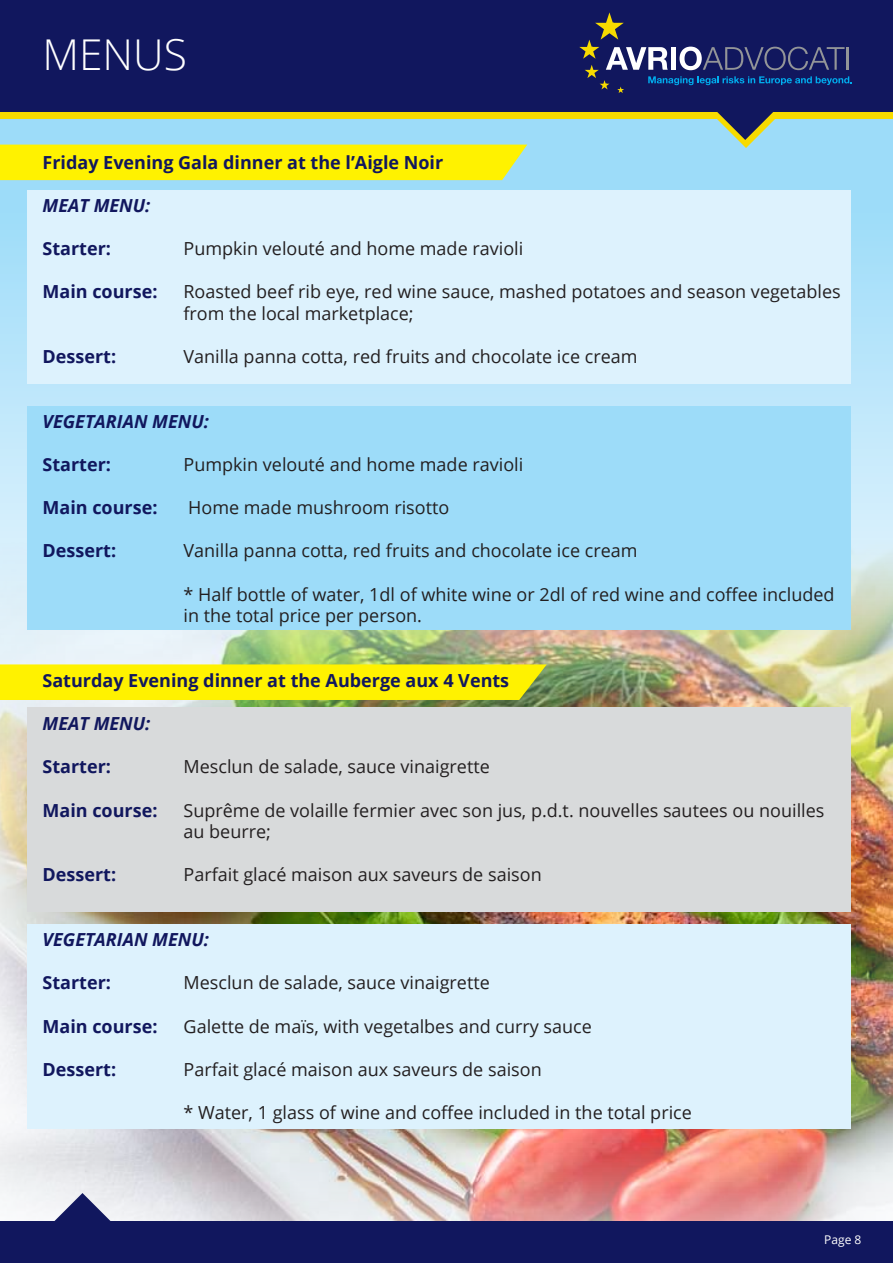
<style>
.page{position:relative;width:893px;height:1263px;background:#fff}
.page>*{position:absolute;margin:0;border:0;box-sizing:border-box;transform-origin:0 0}
.t1{font:300 42.45px "Open Sans";color:#fff}
.t2{font:18px/21.6px "Open Sans";color:#231f20}
.t3{font:700 18px "Open Sans";color:#11175e}
.t4{font:italic 700 18px "Open Sans";color:#11175e}
.t5{font:12px "Open Sans";color:#fff}
</style>
<div class="page">
<svg style="left:0;top:118px;width:893px;height:422px;background:#ade1f7"></svg>
<img style="left:0;top:540px;width:893px;height:681px">
<div style="left:0;top:6px;width:893px;height:112px;background:#f7db00"></div>
<div style="left:0;top:0;width:893px;height:112px;background:#11175e"></div>
<svg style="left:13px;top:1193px;width:139px;height:28px"></svg>
<div style="left:0;top:1221px;width:893px;height:42px;background:#11175e"></div>
<svg style="left:579px;top:12px;width:273px;height:136px"></svg>
<div style="left:0;top:145px;width:527px;height:35px;background:#fff200"></div>
<div style="left:0;top:664px;width:547px;height:36px;background:#fff200"></div>
<div style="left:27px;top:190px;width:823px;height:194px;background:#ddf2fd"></div>
<div style="left:27px;top:707px;width:823px;height:204px;background:#d8dadb"></div>
<div style="left:27px;top:924px;width:823px;height:204px;background:#ddf2fd"></div>
<div style="left:27px;top:406px;width:823px;height:224px;background:#9ddcf9"></div>
<h1 class="t1" style="left:43px;top:26px;width:146px">MENUS</h1>
<p class="t3" style="left:43px;top:149px;width:402px">Friday Evening Gala dinner at the l’Aigle Noir</p>
<p class="t4" style="left:43px;top:192px;width:109px">MEAT MENU:</p>
<p class="t3" style="left:43px;top:236px;width:70px">Starter:</p>
<p class="t2" style="left:184px;top:237px;width:341px">Pumpkin velouté and home made ravioli</p>
<p class="t3" style="left:43px;top:279px;width:116px">Main course:</p>
<p class="t2" style="left:184px;top:280px;width:659px">Roasted beef rib eye, red wine sauce, mashed potatoes and season vegetables from the local marketplace;</p>
<p class="t3" style="left:43px;top:344px;width:75px">Dessert:</p>
<p class="t2" style="left:184px;top:345px;width:456px">Vanilla panna cotta, red fruits and chocolate ice cream</p>
<p class="t4" style="left:43px;top:408px;width:168px">VEGETARIAN MENU:</p>
<p class="t3" style="left:43px;top:452px;width:70px">Starter:</p>
<p class="t2" style="left:184px;top:453px;width:341px">Pumpkin velouté and home made ravioli</p>
<p class="t3" style="left:43px;top:495px;width:116px">Main course:</p>
<p class="t2" style="left:188px;top:496px;width:263px">Home made mushroom risotto</p>
<p class="t3" style="left:43px;top:538px;width:75px">Dessert:</p>
<p class="t2" style="left:184px;top:540px;width:456px">Vanilla panna cotta, red fruits and chocolate ice cream</p>
<p class="t2" style="left:184px;top:583px;width:652px">* Half bottle of water, 1dl of white wine or 2dl of red wine and coffee included in the total price per person.</p>
<p class="t3" style="left:43px;top:668px;width:468px">Saturday Evening dinner at the Auberge aux 4 Vents</p>
<p class="t4" style="left:43px;top:711px;width:109px">MEAT MENU:</p>
<p class="t3" style="left:43px;top:754px;width:70px">Starter:</p>
<p class="t2" style="left:184px;top:756px;width:308px">Mesclun de salade, sauce vinaigrette</p>
<p class="t3" style="left:43px;top:797px;width:116px">Main course:</p>
<p class="t2" style="left:184px;top:799px;width:642px">Suprême de volaille fermier avec son jus, p.d.t. nouvelles sautees ou nouilles au beurre;</p>
<p class="t3" style="left:43px;top:862px;width:75px">Dessert:</p>
<p class="t2" style="left:184px;top:864px;width:360px">Parfait glacé maison aux saveurs de saison</p>
<p class="t4" style="left:43px;top:927px;width:168px">VEGETARIAN MENU:</p>
<p class="t3" style="left:43px;top:970px;width:70px">Starter:</p>
<p class="t2" style="left:184px;top:972px;width:308px">Mesclun de salade, sauce vinaigrette</p>
<p class="t3" style="left:43px;top:1013px;width:116px">Main course:</p>
<p class="t2" style="left:184px;top:1015px;width:410px">Galette de maïs, with vegetalbes and curry sauce</p>
<p class="t3" style="left:43px;top:1056px;width:75px">Dessert:</p>
<p class="t2" style="left:184px;top:1058px;width:360px">Parfait glacé maison aux saveurs de saison</p>
<p class="t2" style="left:184px;top:1101px;width:510px">* Water, 1 glass of wine and coffee included in the total price</p>
<p class="t5" style="left:824px;top:1232px;width:39px">Page 8</p>
</div>
